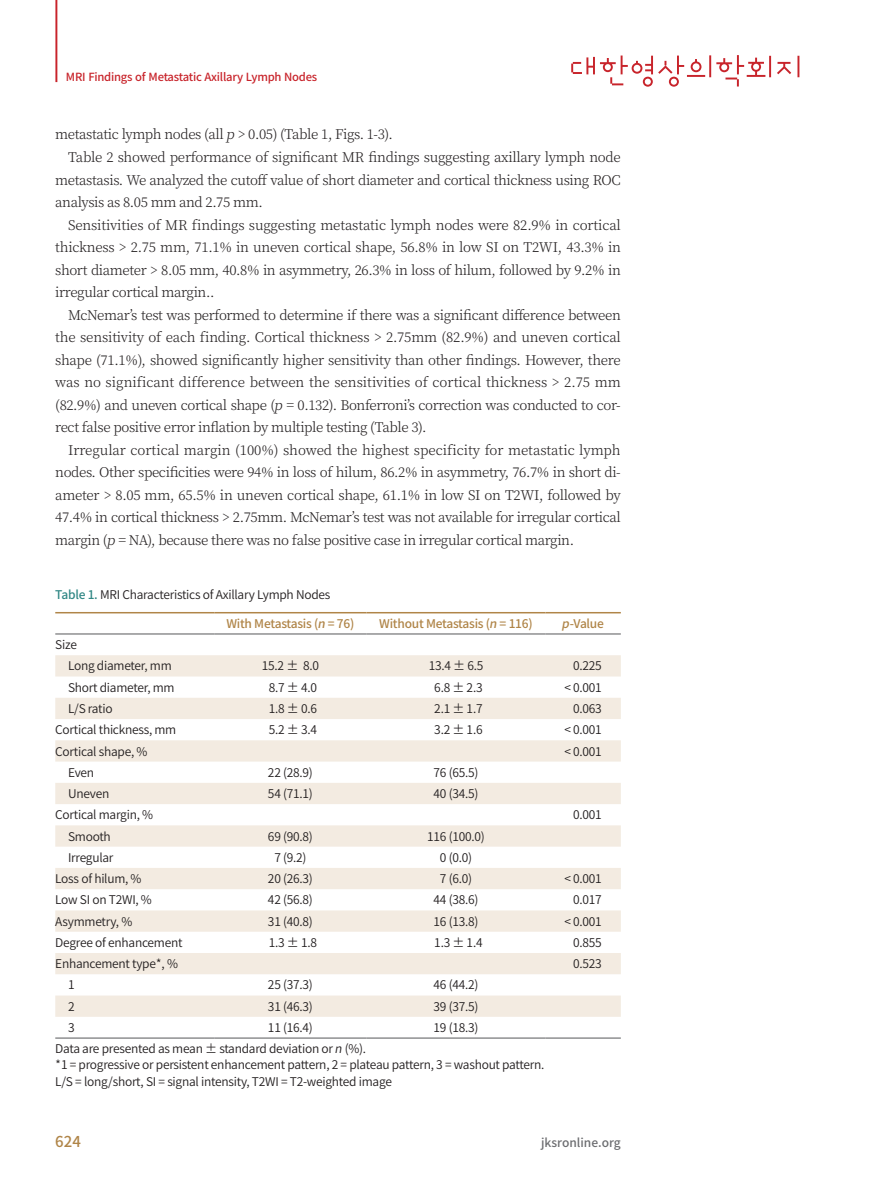
<style>
.page{position:relative;width:893px;height:1191px;background:#fff}
.page>*{position:absolute;margin:0;border:0;box-sizing:border-box;transform-origin:0 0}
.t1{font:500 15px "Noto Sans CJ Kkr";color:#b08548}
.영문본문{font:300 13.5px/22.5px "Noto Serif CJ Kkr";letter-spacing:-.03em;color:#231f20;text-align:justify}
.표본문{font:600 12px "Noto Sans CJ Kkr";letter-spacing:-.02em;color:#231f20}
.표설명{font:600 12px "Noto Sans CJ Kkr";letter-spacing:-.02em;color:#231f20}
.표본문-2{font:500 12px "Noto Sans CJ Kkr";letter-spacing:-.02em;color:#b08548}
.표제목{font:600 12px "Noto Sans CJ Kkr";letter-spacing:-.02em;color:#231f20}
.t2{font:500 12px "Noto Sans CJ Kkr";color:#6c6d70}
.t3{font:500 11.25px "Noto Sans CJ Kkr";letter-spacing:-.02em;color:#c8242b}
.s1{font-style:italic}
.s2{font-weight:500;color:#328886}
</style>
<div class="page">
<hr style="left:55px;top:0;width:2px;height:82px;background:#c8242b">
<svg style="left:571px;top:55px;width:228px;height:32px"></svg>
<svg style="left:55px;top:655px;width:566px;height:361px;fill:#f3ebe1"></svg>
<hr style="left:55px;top:612px;width:159px;height:1px;background:#b08548">
<hr style="left:214px;top:612px;width:153px;height:1px;background:#b08548">
<hr style="left:367px;top:612px;width:178px;height:1px;background:#b08548">
<hr style="left:545px;top:612px;width:76px;height:1px;background:#b08548">
<hr style="left:55px;top:1037px;width:159px;height:1px;background:#57585a">
<hr style="left:214px;top:1037px;width:153px;height:1px;background:#57585a">
<hr style="left:367px;top:1037px;width:178px;height:1px;background:#57585a">
<hr style="left:545px;top:1037px;width:76px;height:1px;background:#57585a">
<hr style="left:55px;top:633px;width:159px;height:1px;background:#57585a">
<hr style="left:214px;top:633px;width:153px;height:1px;background:#57585a">
<hr style="left:367px;top:633px;width:178px;height:1px;background:#57585a">
<hr style="left:545px;top:633px;width:76px;height:1px;background:#57585a">
<p class="t3" style="left:66px;top:70px;width:253px">MRI Findings of Metastatic Axillary Lymph Nodes</p>
<p class="영문본문" style="left:55px;top:124px;width:339px">metastatic lymph nodes (all <span class="s1">p</span>&gt; 0.05) (Table 1, Figs. 1-3).</p>
<p class="영문본문" style="left:55px;top:146px;width:567px;text-indent:13px">Table 2 showed performance of significant MR findings suggesting axillary lymph node metastasis. We analyzed the cutoff value of short diameter and cortical thickness using ROC analysis as 8.05 mm and 2.75 mm.</p>
<p class="영문본문" style="left:55px;top:214px;width:567px;text-indent:13px">Sensitivities of MR findings suggesting metastatic lymph nodes were 82.9% in cortical thickness &gt; 2.75 mm, 71.1% in uneven cortical shape, 56.8% in low SI on T2WI, 43.3% in short diameter &gt; 8.05 mm, 40.8% in asymmetry, 26.3% in loss of hilum, followed by 9.2% in irregular cortical margin..</p>
<p class="영문본문" style="left:55px;top:304px;width:567px;text-indent:13px">McNemar’s test was performed to determine if there was a significant difference between the sensitivity of each finding. Cortical thickness &gt; 2.75mm (82.9%) and uneven cortical shape (71.1%), showed significantly higher sensitivity than other findings. However, there was no significant difference between the sensitivities of cortical thickness &gt; 2.75 mm (82.9%) and uneven cortical shape (<span class="s1">p</span>= 0.132). Bonferroni’s correction was conducted to cor&shy;rect false positive error inflation by multiple testing (Table 3).</p>
<p class="영문본문" style="left:55px;top:439px;width:567px;text-indent:13px">Irregular cortical margin (100%) showed the highest specificity for metastatic lymph nodes. Other specificities were 94% in loss of hilum, 86.2% in asymmetry, 76.7% in short di&shy;ameter &gt; 8.05 mm, 65.5% in uneven cortical shape, 61.1% in low SI on T2WI, followed by 47.4% in cortical thickness &gt; 2.75mm. McNemar’s test was not available for irregular cortical margin (<span class="s1">p</span>= NA), because there was no false positive case in irregular cortical margin.</p>
<p class="표제목" style="left:55px;top:587px;width:277px"><span class="s2">Table 1.</span> MRI Characteristics of Axillary Lymph Nodes</p>
<p class="표본문-2" style="left:226px;top:617px;width:129px">With Metastasis (<span class="s1">n</span>= 76)</p>
<p class="표본문-2" style="left:379px;top:617px;width:155px">Without Metastasis (<span class="s1">n</span>= 116)</p>
<p class="표본문-2" style="left:561px;top:617px;width:44px"><span class="s1">p</span>-Value</p>
<p class="표본문" style="left:55px;top:638px;width:23px">Size</p>
<p class="표본문" style="left:68px;top:659px;width:105px">Long diameter, mm</p>
<p class="표본문" style="left:262px;top:659px;width:59px">15.2 ± 8.0</p>
<p class="표본문" style="left:429px;top:659px;width:56px">13.4 ± 6.5</p>
<p class="표본문" style="left:573px;top:659px;width:30px">0.225</p>
<p class="표본문" style="left:68px;top:680px;width:108px">Short diameter, mm</p>
<p class="표본문" style="left:269px;top:680px;width:50px">8.7 ± 4.0</p>
<p class="표본문" style="left:434px;top:680px;width:50px">6.8 ± 2.3</p>
<p class="표본문" style="left:564px;top:680px;width:39px">&lt; 0.001</p>
<p class="표본문" style="left:68px;top:702px;width:46px">L/S ratio</p>
<p class="표본문" style="left:269px;top:702px;width:50px">1.8 ± 0.6</p>
<p class="표본문" style="left:434px;top:702px;width:50px">2.1 ± 1.7</p>
<p class="표본문" style="left:573px;top:702px;width:30px">0.063</p>
<p class="표본문" style="left:55px;top:723px;width:123px">Cortical thickness, mm</p>
<p class="표본문" style="left:269px;top:723px;width:50px">5.2 ± 3.4</p>
<p class="표본문" style="left:434px;top:723px;width:50px">3.2 ± 1.6</p>
<p class="표본문" style="left:564px;top:723px;width:39px">&lt; 0.001</p>
<p class="표본문" style="left:55px;top:744px;width:94px">Cortical shape, %</p>
<p class="표본문" style="left:564px;top:744px;width:39px">&lt; 0.001</p>
<p class="표본문" style="left:68px;top:765px;width:28px">Even</p>
<p class="표본문" style="left:268px;top:765px;width:46px">22 (28.9)</p>
<p class="표본문" style="left:434px;top:765px;width:46px">76 (65.5)</p>
<p class="표본문" style="left:68px;top:787px;width:43px">Uneven</p>
<p class="표본문" style="left:268px;top:787px;width:46px">54 (71.1)</p>
<p class="표본문" style="left:434px;top:787px;width:46px">40 (34.5)</p>
<p class="표본문" style="left:55px;top:808px;width:99px">Cortical margin, %</p>
<p class="표본문" style="left:573px;top:808px;width:30px">0.001</p>
<p class="표본문" style="left:68px;top:829px;width:44px">Smooth</p>
<p class="표본문" style="left:268px;top:829px;width:46px">69 (90.8)</p>
<p class="표본문" style="left:427px;top:829px;width:59px">116 (100.0)</p>
<p class="표본문" style="left:68px;top:850px;width:47px">Irregular</p>
<p class="표본문" style="left:274px;top:850px;width:34px">7 (9.2)</p>
<p class="표본문" style="left:440px;top:850px;width:34px">0 (0.0)</p>
<p class="표본문" style="left:55px;top:872px;width:88px">Loss of hilum, %</p>
<p class="표본문" style="left:268px;top:872px;width:46px">20 (26.3)</p>
<p class="표본문" style="left:440px;top:872px;width:34px">7 (6.0)</p>
<p class="표본문" style="left:564px;top:872px;width:39px">&lt; 0.001</p>
<p class="표본문" style="left:55px;top:893px;width:98px">Low SI on T2WI, %</p>
<p class="표본문" style="left:268px;top:893px;width:46px">42 (56.8)</p>
<p class="표본문" style="left:434px;top:893px;width:46px">44 (38.6)</p>
<p class="표본문" style="left:573px;top:893px;width:30px">0.017</p>
<p class="표본문" style="left:55px;top:914px;width:79px">Asymmetry, %</p>
<p class="표본문" style="left:268px;top:914px;width:46px">31 (40.8)</p>
<p class="표본문" style="left:434px;top:914px;width:46px">16 (13.8)</p>
<p class="표본문" style="left:564px;top:914px;width:39px">&lt; 0.001</p>
<p class="표본문" style="left:55px;top:935px;width:129px">Degree of enhancement</p>
<p class="표본문" style="left:269px;top:935px;width:50px">1.3 ± 1.8</p>
<p class="표본문" style="left:434px;top:935px;width:50px">1.3 ± 1.4</p>
<p class="표본문" style="left:573px;top:935px;width:30px">0.855</p>
<p class="표본문" style="left:55px;top:957px;width:124px">Enhancement type*, %</p>
<p class="표본문" style="left:573px;top:957px;width:30px">0.523</p>
<p class="표본문" style="left:68px;top:978px;width:8px">1</p>
<p class="표본문" style="left:268px;top:978px;width:46px">25 (37.3)</p>
<p class="표본문" style="left:434px;top:978px;width:46px">46 (44.2)</p>
<p class="표본문" style="left:68px;top:999px;width:8px">2</p>
<p class="표본문" style="left:268px;top:999px;width:46px">31 (46.3)</p>
<p class="표본문" style="left:434px;top:999px;width:46px">39 (37.5)</p>
<p class="표본문" style="left:68px;top:1020px;width:8px">3</p>
<p class="표본문" style="left:268px;top:1020px;width:46px">11 (16.4)</p>
<p class="표본문" style="left:434px;top:1020px;width:46px">19 (18.3)</p>
<p class="표설명" style="left:55px;top:1041px;width:312px">Data are presented as mean ± standard deviation or <span class="s1">n</span>(%).</p>
<p class="표설명" style="left:55px;top:1058px;width:491px">*1 = progressive or persistent enhancement pattern, 2 = plateau pattern, 3 = washout pattern.</p>
<p class="표설명" style="left:55px;top:1074px;width:338px">L/S = long/short, SI = signal intensity, T2WI = T2-weighted image</p>
<p class="t1" style="left:55px;top:1132px;width:27px">624</p>
<p class="t2" style="left:541px;top:1135px;width:81px">jksronline.org</p>
</div>
